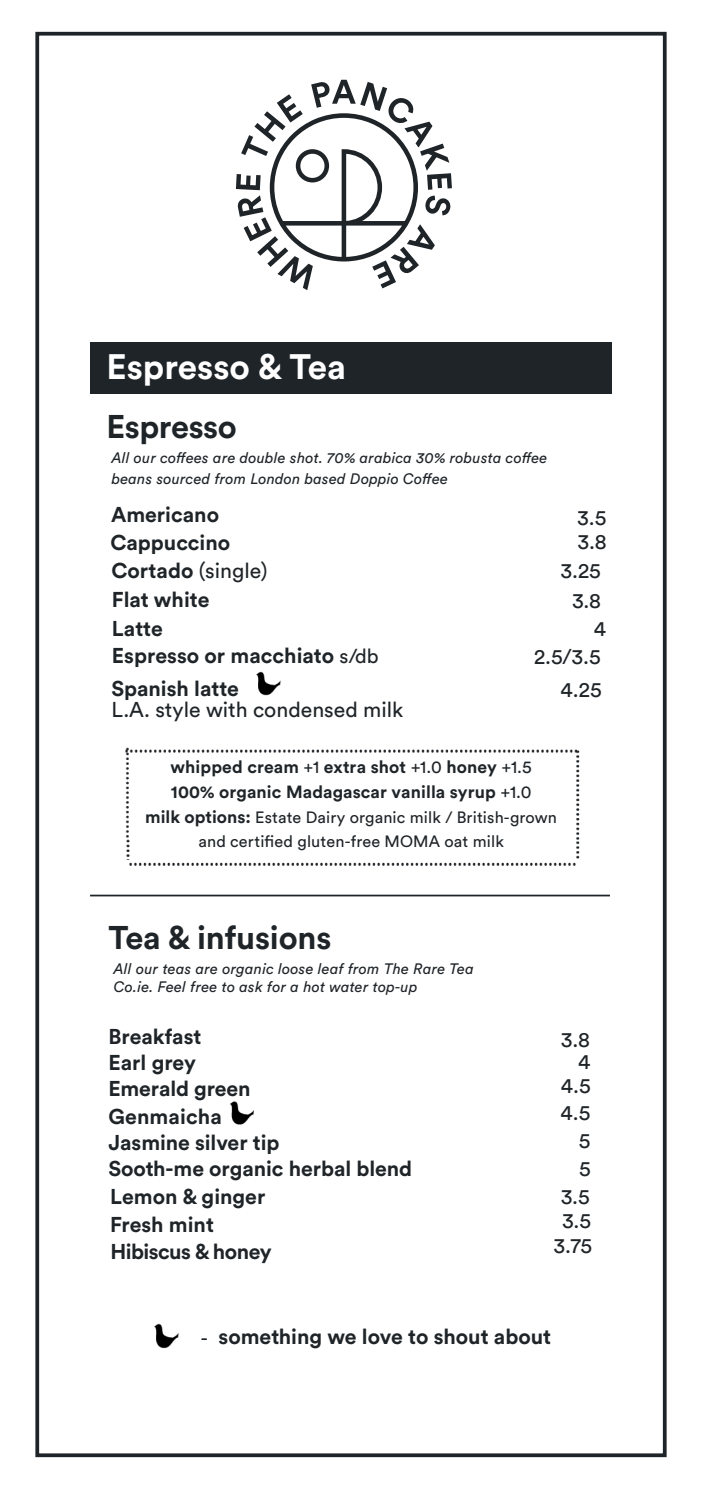
<style>
.page{position:relative;width:702px;height:1489px;background:#fff}
.page>*{position:absolute;margin:0;border:0;box-sizing:border-box;transform-origin:0 0}
.t1{font:700 35px "Circular Std";color:#fff}
.t2{font:700 32.5px "Circular Std";letter-spacing:-.005em;color:#1f2428}
.t3{font:700 21.25px/27.2px "Circular Std";color:#1f2428}
.t4{font:21.25px/30px "Circular Std";color:#1f2428;text-align:center}
.t5{font:700 17.5px/25px "Circular Std";letter-spacing:.005em;color:#1f2428}
.t6{font:16.25px/23.2px "Circular Std";letter-spacing:.01em;color:#1f2428;text-align:center}
.t7{font:italic 15px/18px "Circular Std";letter-spacing:.015em;color:#1f2428}
.s1{font-weight:400}
.s2{font-weight:400;font-size:20px}
.s3{font-weight:700;font-size:17.5px}
.s4{font-family:"Times New Roman";font-weight:400}
</style>
<div class="page">
<div style="left:35px;top:32px;width:631px;height:1424px;border:4px solid #1f2428"></div>
<div style="left:90px;top:342px;width:521px;height:51px;background:#1f2428"></div>
<hr style="left:90px;top:894px;width:520px;height:2px;background:#1f2428">
<img style="left:576px;top:750px;width:4px;height:109px">
<img style="left:131px;top:749px;width:445px;height:4px">
<img style="left:130px;top:862px;width:446px;height:4px">
<img style="left:125px;top:747px;width:6px;height:110px">
<img style="left:230px;top:1101px;width:24px;height:24px">
<img style="left:256px;top:671px;width:24px;height:25px">
<img style="left:154px;top:1323px;width:24px;height:25px">
<svg style="left:236px;top:80px;width:216px;height:210px"></svg>
<h1 class="t1" style="left:106px;top:344px;width:241px">Espresso &amp; Tea</h1>
<h2 class="t2" style="left:106px;top:405px;width:132px">Espresso</h2>
<p class="t7" style="left:112px;top:447px;width:437px;line-height:20.8px">All our coffees are double shot. 70% arabica 30% robusta coffee beans sourced from London based Doppio Coffee</p>
<p class="t3" style="left:111px;top:501px;width:110px">Americano</p>
<p class="t4" style="left:577px;top:502px;width:31px">3.5</p>
<p class="t3" style="left:110px;top:528px;width:121px">Cappuccino</p>
<p class="t4" style="left:577px;top:526px;width:31px">3.8</p>
<p class="t3" style="left:111px;top:556px;width:157px;line-height:28.8px">Cortado <span class="s1">(single)<br></span>Flat white</p>
<p class="t4" style="left:560px;top:555px;width:42px">3.25<br>3.8</p>
<p class="t3" style="left:112px;top:614px;width:52px">Latte</p>
<p class="t4" style="left:593px;top:613px;width:14px">4</p>
<p class="t3" style="left:112px;top:642px;width:268px">Espresso or macchiato <span class="s2">s/db</span></p>
<p class="t4" style="left:534px;top:641px;width:68px">2.5/3.5</p>
<p class="t3" style="left:111px;top:674px;width:129px">Spanish latte</p>
<p class="t4" style="left:560px;top:674px;width:43px">4.25</p>
<p class="t4" style="left:111px;top:694px;width:293px">L.A. style with condensed milk</p>
<p class="t5" style="left:171px;top:754px;width:362px">whipped cream <span class="s1">+1</span> extra shot <span class="s1">+1.0</span> honey <span class="s1">+1.5<br></span>100% organic Madagascar vanilla syrup <span class="s1">+1.0</span></p>
<p class="t6" style="left:145px;top:805px;width:413px"><span class="s3">milk options:</span> Estate Dairy organic milk / British-grown and certified gluten-free MOMA oat milk</p>
<h2 class="t2" style="left:108px;top:916px;width:224px">Tea &amp; infusions</h2>
<p class="t7" style="left:114px;top:959px;width:361px">All our teas are organic loose leaf from The Rare Tea<br>Co.ie. Feel free to ask for a hot water top-up</p>
<p class="t3" style="left:108px;top:1022px;width:143px;line-height:26.5px">Breakfast<br>Earl grey<br>Emerald green<br>Genmaicha</p>
<p class="t3" style="left:108px;top:1128px;width:305px">Jasmine silver tip<br>Sooth-me organic herbal blend<br>Lemon &amp; ginger<br>Fresh mint<br>Hibiscus &amp; honey</p>
<p class="t4" style="left:561px;top:1028px;width:31px;line-height:21.5px;text-align:right">3.8<br>4</p>
<p class="t4" style="left:561px;top:1070px;width:31px">4.5</p>
<p class="t4" style="left:560px;top:1097px;width:31px">4.5</p>
<p class="t4" style="left:578px;top:1126px;width:13px;line-height:27.2px;text-align:left">5<br>5</p>
<p class="t4" style="left:562px;top:1205px;width:31px">3.5</p>
<p class="t4" style="left:560px;top:1180px;width:31px">3.5</p>
<p class="t4" style="left:553px;top:1230px;width:40px">3.75</p>
<p class="t3" style="left:201px;top:1321px;width:352px"><span class="s4">-</span> something we love to shout about</p>
</div>
